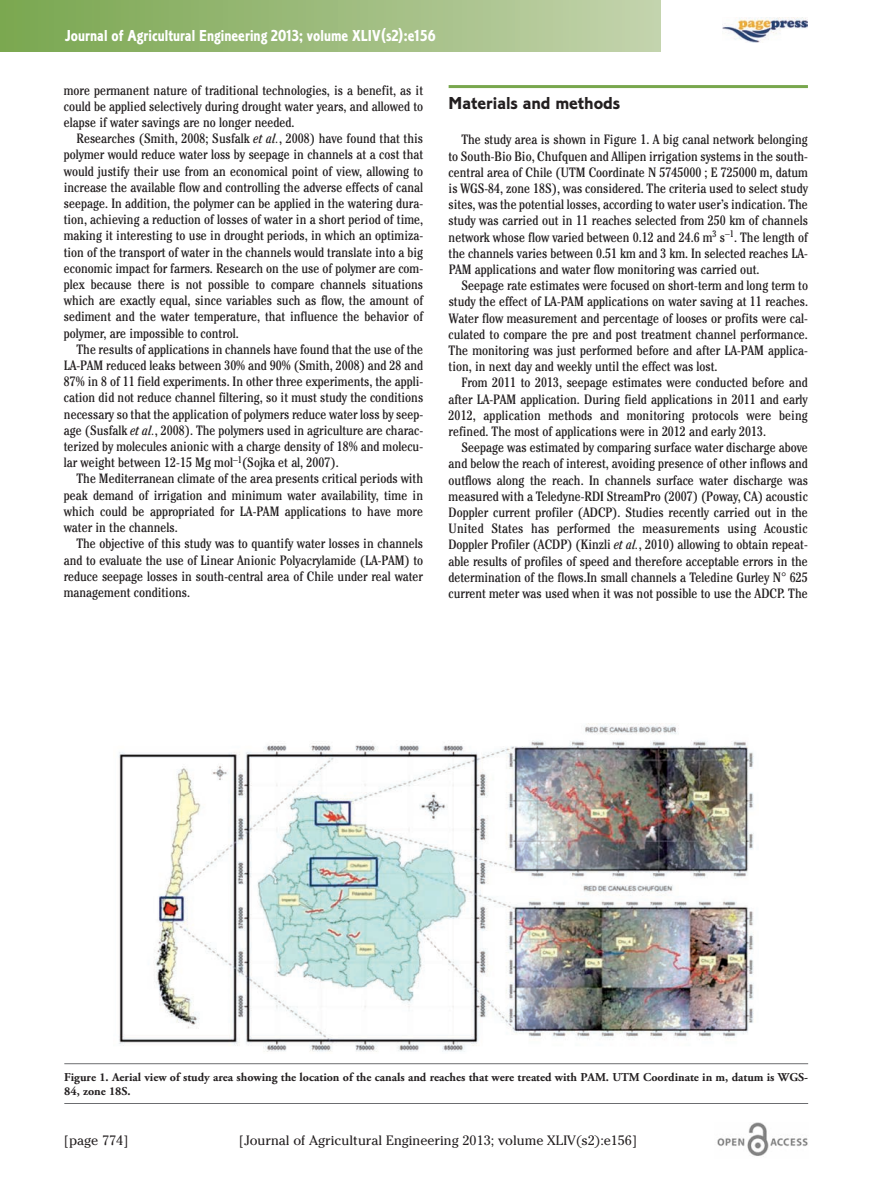
<style>
.page{position:relative;width:893px;height:1191px;background:#fff}
.page>*{position:absolute;margin:0;border:0;box-sizing:border-box;transform-origin:0 0}
.t1{font:18px "Corinthian Bold Plain";color:#231f20}
.t2{font:16.5px "Corinthian Bold Condensed Plain";color:#fff}
.t3{font:condensed 13.5px/16.2px "Cheltenham";color:#231f20;text-align:justify}
.t4{font:13.5px "Cheltenham";color:#231f20}
.t5{font:700 12px/13.5px "Adobe Garamond Pro";color:#231f20}
.s1{font-style:italic}
</style>
<div class="page">
<hr style="left:449px;top:85px;width:359px;height:3px;background:#78a74d">
<img style="left:717px;top:1123px;width:91px;height:33px">
<img style="left:723px;top:17px;width:84px;height:26px">
<div style="left:0;top:0;width:660px;height:51px;background:linear-gradient(to right,#79a64f,#c3d2ac)"></div>
<img style="left:119px;top:723px;width:635px;height:329px">
<hr style="left:64px;top:1063px;width:744px;height:1px;background:#6c6d70">
<hr style="left:64px;top:1103px;width:744px;height:1px;background:#6c6d70">
<p class="t2" style="left:65px;top:30px;width:372px">Journal of Agricultural Engineering 2013; volume XLIV(s2):e156</p>
<p class="t3" style="left:64px;top:83px;width:361px">more permanent nature of traditional technologies, is a benefit, as it could be applied selectively during drought water years, and allowed to elapse if water savings are no longer needed.</p>
<p class="t3" style="left:64px;top:132px;width:361px;text-indent:13px">Researches (Smith, 2008; Susfalk <span class="s1">et al.</span>, 2008) have found that this polymer would reduce water loss by seepage in channels at a cost that would justify their use from an economical point of view, allowing to increase the available flow and controlling the adverse effects of canal seepage. In addition, the polymer can be applied in the watering dura&shy;tion, achieving a reduction of losses of water in a short period of time, making it interesting to use in drought periods, in which an optimiza&shy;tion of the transport of water in the channels would translate into a big economic impact for farmers. Research on the use of polymer are com&shy;plex because there is not possible to compare channels situations which are exactly equal, since variables such as flow, the amount of sediment and the water temperature, that influence the behavior of polymer, are impossible to control.</p>
<p class="t3" style="left:64px;top:342px;width:361px;text-indent:13px">The results of applications in channels have found that the use of the LA-PAM reduced leaks between 30% and 90% (Smith, 2008) and 28 and 87% in 8 of 11 field experiments. In other three experiments, the appli&shy;cation did not reduce channel filtering, so it must study the conditions necessary so that the application of polymers reduce water loss by seep&shy;age (Susfalk <span class="s1">et al.</span>, 2008). The polymers used in agriculture are charac&shy;terized by molecules anionic with a charge density of 18% and molecu&shy;lar weight between 12-15 Mg mol<sup>–1</sup>(Sojka et al, 2007).</p>
<p class="t3" style="left:64px;top:472px;width:361px;text-indent:13px">The Mediterranean climate of the area presents critical periods with peak demand of irrigation and minimum water availability, time in which could be appropriated for LA-PAM applications to have more water in the channels.</p>
<p class="t3" style="left:64px;top:537px;width:361px;text-indent:13px">The objective of this study was to quantify water losses in channels and to evaluate the use of Linear Anionic Polyacrylamide (LA-PAM) to reduce seepage losses in south-central area of Chile under real water management conditions.</p>
<h1 class="t1" style="left:449px;top:97px;width:173px">Materials and methods</h1>
<p class="t3" style="left:449px;top:133px;width:361px;text-indent:13px">The study area is shown in Figure 1. A big canal network belonging to South-Bio Bio, Chufquen and Allipen irrigation systems in the south&shy;central area of Chile (UTM Coordinate N 5745000 ; E 725000 m, datum is WGS-84, zone 18S), was considered. The criteria used to select study sites, was the potential losses, according to water user’s indication. The study was carried out in 11 reaches selected from 250 km of channels network whose flow varied between 0.12 and 24.6 m<sup>3</sup> s<sup>–1</sup>. The length of the channels varies between 0.51 km and 3 km. In selected reaches LA-PAM applications and water flow monitoring was carried out.</p>
<p class="t3" style="left:449px;top:279px;width:361px;text-indent:13px">Seepage rate estimates were focused on short-term and long term to study the effect of LA-PAM applications on water saving at 11 reaches.<br>Water flow measurement and percentage of looses or profits were cal&shy;culated to compare the pre and post treatment channel performance.<br>The monitoring was just performed before and after LA-PAM applica&shy;tion, in next day and weekly until the effect was lost.</p>
<p class="t3" style="left:448px;top:376px;width:361px;text-indent:13px">From 2011 to 2013, seepage estimates were conducted before and after LA-PAM application. During field applications in 2011 and early 2012, application methods and monitoring protocols were being refined. The most of applications were in 2012 and early 2013.</p>
<p class="t3" style="left:448px;top:441px;width:361px;text-indent:13px">Seepage was estimated by comparing surface water discharge above and below the reach of interest, avoiding presence of other inflows and outflows along the reach. In channels surface water discharge was measured with a Teledyne-RDI StreamPro (2007) (Poway, CA) acoustic Doppler current profiler (ADCP). Studies recently carried out in the United States has performed the measurements using Acoustic Doppler Profiler (ACDP) (Kinzli <span class="s1">et al.</span>, 2010) allowing to obtain repeat&shy;able results of profiles of speed and therefore acceptable errors in the determination of the flows.In small channels a Teledine Gurley N° 625 current meter was used when it was not possible to use the ADCP. The</p>
<p class="t5" style="left:64px;top:1071px;width:745px">Figure 1. Aerial view of study area showing the location of the canals and reaches that were treated with PAM. UTM Coordinate in m, datum is WGS-<br>84, zone 18S.</p>
<p class="t4" style="left:64px;top:1132px;width:66px">[page 774]</p>
<p class="t4" style="left:239px;top:1132px;width:400px">[Journal of Agricultural Engineering 2013; volume XLIV(s2):e156]</p>
</div>
